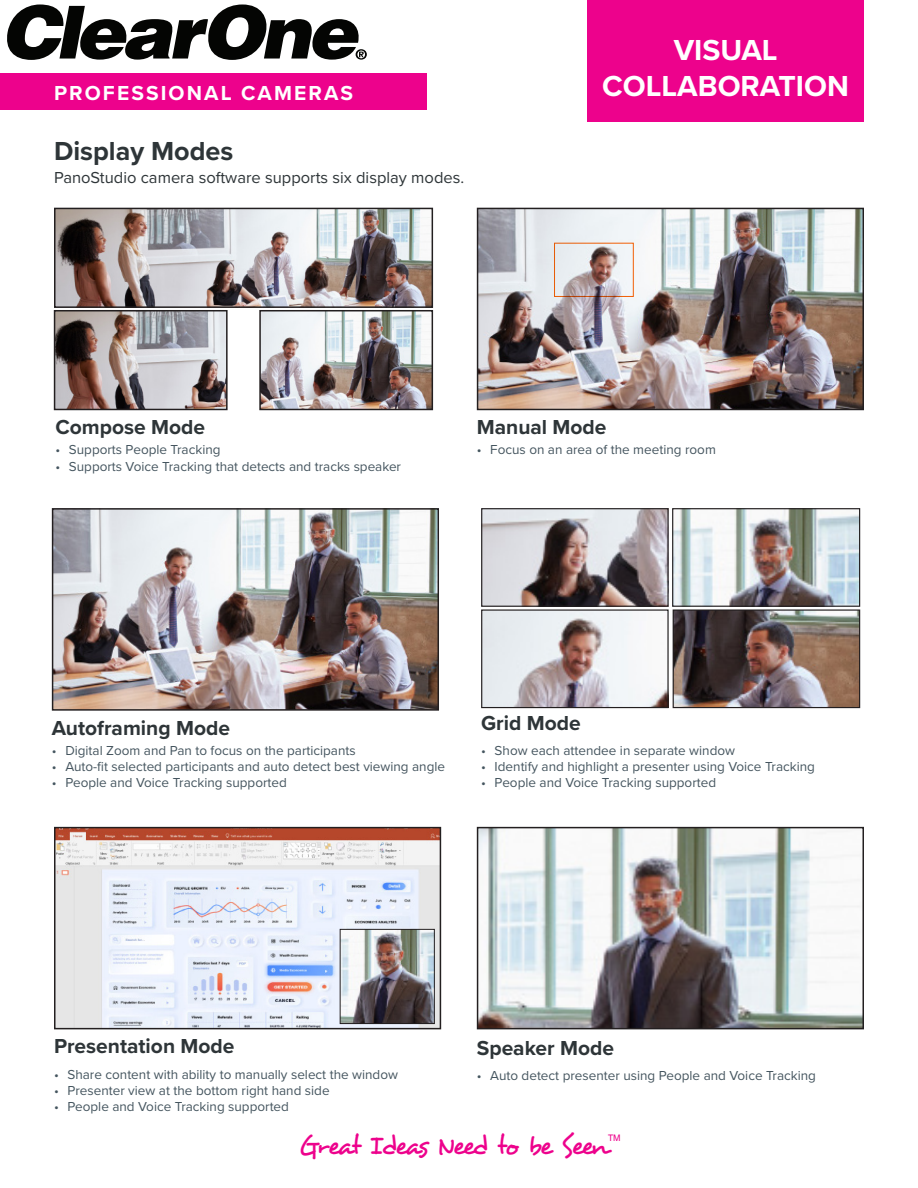
<style>
.page{position:relative;width:918px;height:1188px;background:#fff}
.page>*{position:absolute;margin:0;border:0;box-sizing:border-box;transform-origin:0 0}
.t1{font:700 30px "Proxima Nova";color:#fff}
.t2{font:27px "Desyrel";letter-spacing:-.075em;color:#ed028c}
.t3{font:700 27px "Proxima Nova";color:#2e3538}
.t4{font:700 21px "Proxima Nova";color:#2e3538}
.t5{font:700 21px "Proxima Nova";letter-spacing:.1em;color:#fff}
.t6{font:16.5px "Proxima Nova";color:#2e3538}
.t7{font:13.5px "Proxima Nova";color:#45555f}
.t8{font:9px "Swiss 721 BT";color:#ed028c}
</style>
<div class="page">
<img style="left:57px;top:211px;width:373px;height:94px">
<div style="left:54px;top:208px;width:379px;height:100px;border:2px solid #231f20"></div>
<img style="left:57px;top:313px;width:168px;height:94px">
<div style="left:54px;top:310px;width:174px;height:100px;border:2px solid #231f20"></div>
<img style="left:262px;top:313px;width:168px;height:94px">
<div style="left:259px;top:310px;width:174px;height:100px;border:2px solid #231f20"></div>
<img style="left:480px;top:211px;width:381px;height:196px">
<div style="left:477px;top:208px;width:387px;height:202px;border:2px solid #231f20"></div>
<img style="left:55px;top:511px;width:381px;height:197px">
<div style="left:52px;top:508px;width:387px;height:203px;border:2px solid #231f20"></div>
<img style="left:57px;top:830px;width:381px;height:196px">
<div style="left:54px;top:827px;width:387px;height:202px;border:2px solid #231f20"></div>
<img style="left:342px;top:931px;width:91px;height:91px">
<div style="left:340px;top:929px;width:95px;height:95px;border:1px solid #231f20"></div>
<img style="left:674px;top:510px;width:184px;height:95px">
<div style="left:672px;top:508px;width:188px;height:99px;border:1px solid #231f20"></div>
<img style="left:675px;top:611px;width:183px;height:95px">
<div style="left:673px;top:609px;width:187px;height:99px;border:1px solid #231f20"></div>
<img style="left:483px;top:510px;width:184px;height:95px">
<div style="left:481px;top:508px;width:188px;height:99px;border:1px solid #231f20"></div>
<img style="left:483px;top:611px;width:184px;height:95px">
<div style="left:481px;top:609px;width:188px;height:99px;border:1px solid #231f20"></div>
<div style="left:0;top:73px;width:427px;height:37px;background:#ed028c"></div>
<div style="left:587px;top:0;width:277px;height:122px;background:#ed028c"></div>
<svg style="left:7px;top:4px;width:360px;height:56px"></svg>
<div style="left:554px;top:243px;width:80px;height:54px;border:1px solid #ff6306"></div>
<img style="left:480px;top:830px;width:381px;height:196px">
<div style="left:477px;top:827px;width:387px;height:202px;border:2px solid #231f20"></div>
<p class="t5" style="left:54px;top:77px;width:301px">PROFESSIONAL CAMERAS</p>
<p class="t3" style="left:54px;top:131px;width:181px">Display Modes</p>
<p class="t6" style="left:54px;top:166px;width:412px">PanoStudio camera software supports six display modes.</p>
<p class="t1" style="left:674px;top:27px;width:105px">VISUAL</p>
<p class="t1" style="left:602px;top:63px;width:248px">COLLABORATION</p>
<p class="t4" style="left:55px;top:412px;width:151px">Compose Mode</p>
<p class="t7" style="left:55px;top:440px;width:167px">• Supports People Tracking</p>
<p class="t7" style="left:55px;top:456px;width:347px">• Supports Voice Tracking that detects and tracks speaker</p>
<p class="t4" style="left:477px;top:412px;width:131px">Manual Mode</p>
<p class="t7" style="left:477px;top:440px;width:241px">• Focus on an area of the meeting room</p>
<p class="t4" style="left:52px;top:712px;width:180px">Autoframing Mode</p>
<p class="t7" style="left:52px;top:740px;width:305px">• Digital Zoom and Pan to focus on the participants</p>
<p class="t7" style="left:52px;top:756px;width:395px">• Auto-fit selected participants and auto detect best viewing angle</p>
<p class="t7" style="left:52px;top:773px;width:237px">• People and Voice Tracking supported</p>
<p class="t4" style="left:481px;top:708px;width:101px">Grid Mode</p>
<p class="t7" style="left:481px;top:740px;width:255px">• Show each attendee in separate window</p>
<p class="t7" style="left:481px;top:756px;width:335px">• Identify and highlight a presenter using Voice Tracking</p>
<p class="t7" style="left:481px;top:773px;width:237px">• People and Voice Tracking supported</p>
<p class="t4" style="left:54px;top:1030px;width:182px">Presentation Mode</p>
<p class="t7" style="left:54px;top:1064px;width:346px">• Share content with ability to manually select the window</p>
<p class="t7" style="left:54px;top:1080px;width:277px">• Presenter view at the bottom right hand side</p>
<p class="t7" style="left:54px;top:1096px;width:237px">• People and Voice Tracking supported</p>
<p class="t4" style="left:477px;top:1032px;width:139px">Speaker Mode</p>
<p class="t7" style="left:477px;top:1065px;width:341px">• Auto detect presenter using People and Voice Tracking</p>
<p class="t2" style="left:298px;top:1128px;width:311px">Great Ideas Need to be Seen</p>
<p class="t8" style="left:608px;top:1132px;width:14px">TM</p>
</div>
